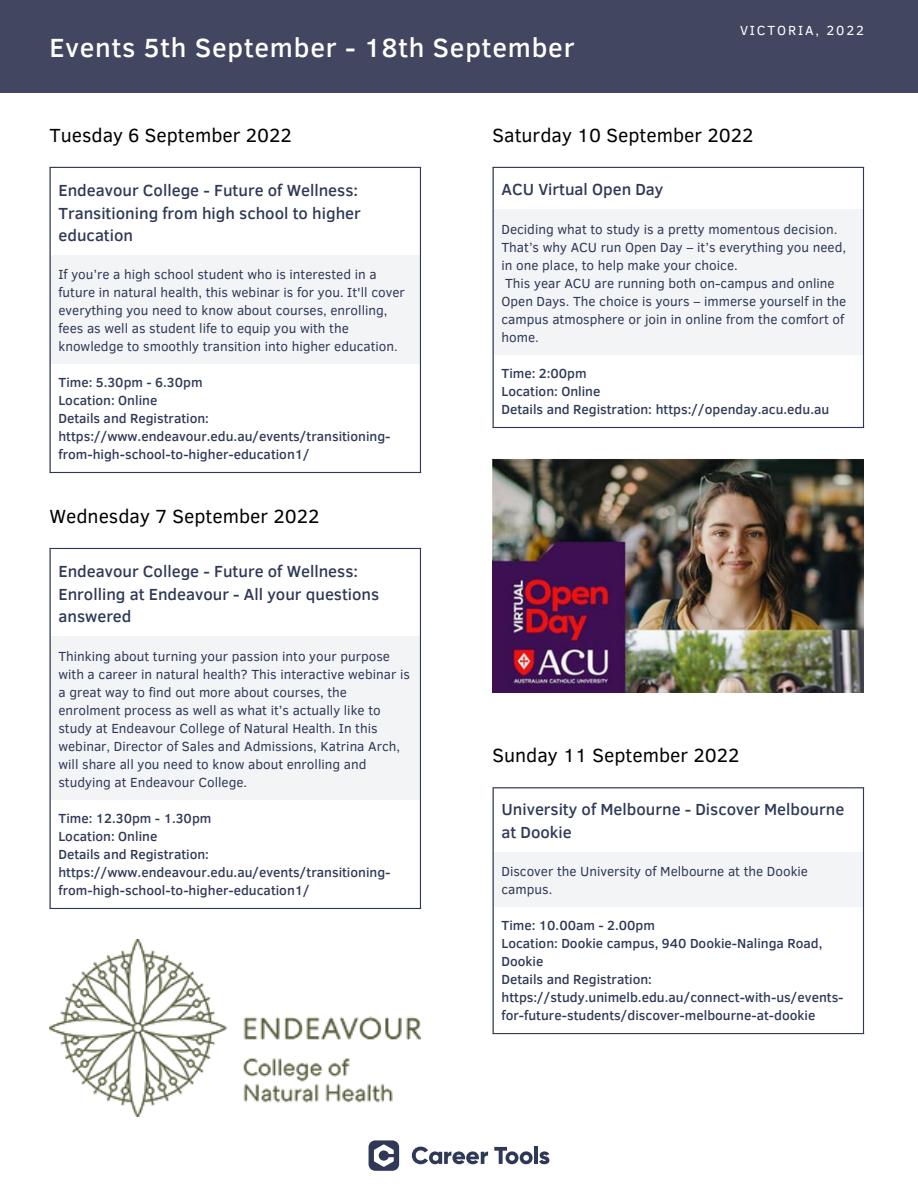
<style>
.page{position:relative;width:918px;height:1188px;background:#fff}
.page>*{position:absolute;margin:0;border:0;box-sizing:border-box;transform-origin:0 0}
.t1{font:500 27px "Clear Sans";letter-spacing:.03em;color:#fff}
.t2{font:19.5px "Clear Sans";color:#000}
.t3{font:500 16.5px/22.5px "Clear Sans";color:#2f3957}
.t4{font:13.5px/18px "Clear Sans";color:#2f3957}
.t5{font:500 13.5px/18px "Clear Sans";color:#2f3957}
.t6{font:13.5px "Clear Sans";letter-spacing:.14em;color:#fff}
</style>
<div class="page">
<div style="left:0;top:0;width:918px;height:92px;background:#434660"></div>
<svg style="left:412px;top:1147px;width:76px;height:17px"></svg>
<svg style="left:494px;top:1147px;width:39px;height:17px"></svg>
<hr style="left:534px;top:1146px;width:4px;height:18px;background:#2f3957">
<svg style="left:539px;top:1151px;width:10px;height:13px"></svg>
<svg style="left:369px;top:1140px;width:30px;height:31px"></svg>
<svg style="left:51px;top:168px;width:369px;height:304px"></svg>
<div style="left:50px;top:255px;width:371px;height:109px;background:#f3f4f6"></div>
<hr style="left:49px;top:168px;width:2px;height:304px;background:#2f3957">
<hr style="left:420px;top:168px;width:1px;height:304px;background:#2f3957">
<hr style="left:49px;top:167px;width:372px;height:1px;background:#2f3957">
<hr style="left:49px;top:472px;width:372px;height:1px;background:#2f3957">
<svg style="left:494px;top:788px;width:369px;height:245px"></svg>
<div style="left:493px;top:852px;width:371px;height:55px;background:#f3f4f6"></div>
<hr style="left:493px;top:788px;width:1px;height:245px;background:#2f3957">
<hr style="left:863px;top:788px;width:1px;height:245px;background:#2f3957">
<hr style="left:493px;top:787px;width:371px;height:1px;background:#2f3957">
<hr style="left:493px;top:1033px;width:371px;height:1px;background:#2f3957">
<svg style="left:51px;top:549px;width:369px;height:359px"></svg>
<div style="left:50px;top:636px;width:371px;height:164px;background:#f3f4f6"></div>
<hr style="left:49px;top:549px;width:2px;height:359px;background:#2f3957">
<hr style="left:420px;top:549px;width:1px;height:359px;background:#2f3957">
<hr style="left:49px;top:548px;width:372px;height:1px;background:#2f3957">
<hr style="left:49px;top:908px;width:372px;height:1px;background:#2f3957">
<svg style="left:494px;top:168px;width:369px;height:259px"></svg>
<div style="left:493px;top:209px;width:371px;height:146px;background:#f3f4f6"></div>
<hr style="left:493px;top:168px;width:1px;height:259px;background:#2f3957">
<hr style="left:863px;top:168px;width:1px;height:259px;background:#2f3957">
<hr style="left:493px;top:167px;width:371px;height:1px;background:#2f3957">
<hr style="left:493px;top:427px;width:371px;height:1px;background:#2f3957">
<img style="left:49px;top:939px;width:372px;height:177px">
<img style="left:493px;top:458px;width:371px;height:234px">
<h1 class="t1" style="left:49px;top:28px;width:527px">Events 5th September - 18th September</h1>
<p class="t6" style="left:740px;top:20px;width:126px">VICTORIA, 2022</p>
<h2 class="t2" style="left:49px;top:121px;width:244px">Tuesday 6 September 2022</h2>
<p class="t3" style="left:58px;top:178px;width:304px">Endeavour College - Future of Wellness:<br>Transitioning from high school to higher education</p>
<p class="t4" style="left:58px;top:264px;width:348px">If you’re a high school student who is interested in a future in natural health, this webinar is for you. It'll cover everything you need to know about courses, enrolling, fees as well as student life to equip you with the knowledge to smoothly transition into higher education.</p>
<p class="t5" style="left:58px;top:373px;width:334px">Time: 5.30pm - 6.30pm<br>Location: Online<br>Details and Registration: https://www.endeavour.edu.au/events/transitioning&shy;from-high-school-to-higher-education1/</p>
<h2 class="t2" style="left:49px;top:502px;width:271px">Wednesday 7 September 2022</h2>
<p class="t3" style="left:58px;top:559px;width:322px">Endeavour College - Future of Wellness:<br>Enrolling at Endeavour - All your questions answered</p>
<p class="t4" style="left:58px;top:647px;width:353px">Thinking about turning your passion into your purpose with a career in natural health? This interactive webinar is a great way to find out more about courses, the enrolment process as well as what it’s actually like to study at Endeavour College of Natural Health. In this webinar, Director of Sales and Admissions, Katrina Arch, will share all you need to know about enrolling and studying at Endeavour College.</p>
<p class="t5" style="left:58px;top:809px;width:334px">Time: 12.30pm - 1.30pm<br>Location: Online<br>Details and Registration: https://www.endeavour.edu.au/events/transitioning&shy;from-high-school-to-higher-education1/</p>
<h2 class="t2" style="left:493px;top:121px;width:262px">Saturday 10 September 2022</h2>
<p class="t3" style="left:502px;top:177px;width:164px">ACU Virtual Open Day</p>
<p class="t4" style="left:502px;top:220px;width:346px">Deciding what to study is a pretty momentous decision.<br>That’s why ACU run Open Day – it’s everything you need, in one place, to help make your choice.<br>This year ACU are running both on-campus and online Open Days. The choice is yours – immerse yourself in the campus atmosphere or join in online from the comfort of home.</p>
<p class="t5" style="left:502px;top:364px;width:329px">Time: 2:00pm<br>Location: Online<br>Details and Registration: https://openday.acu.edu.au</p>
<h2 class="t2" style="left:493px;top:741px;width:248px">Sunday 11 September 2022</h2>
<p class="t3" style="left:502px;top:798px;width:344px">University of Melbourne - Discover Melbourne at Dookie</p>
<p class="t4" style="left:502px;top:861px;width:308px">Discover the University of Melbourne at the Dookie campus.</p>
<p class="t5" style="left:502px;top:916px;width:344px">Time: 10.00am - 2.00pm<br>Location: Dookie campus, 940 Dookie-Nalinga Road, Dookie<br>Details and Registration: https://study.unimelb.edu.au/connect-with-us/events&shy;for-future-students/discover-melbourne-at-dookie</p>
</div>
